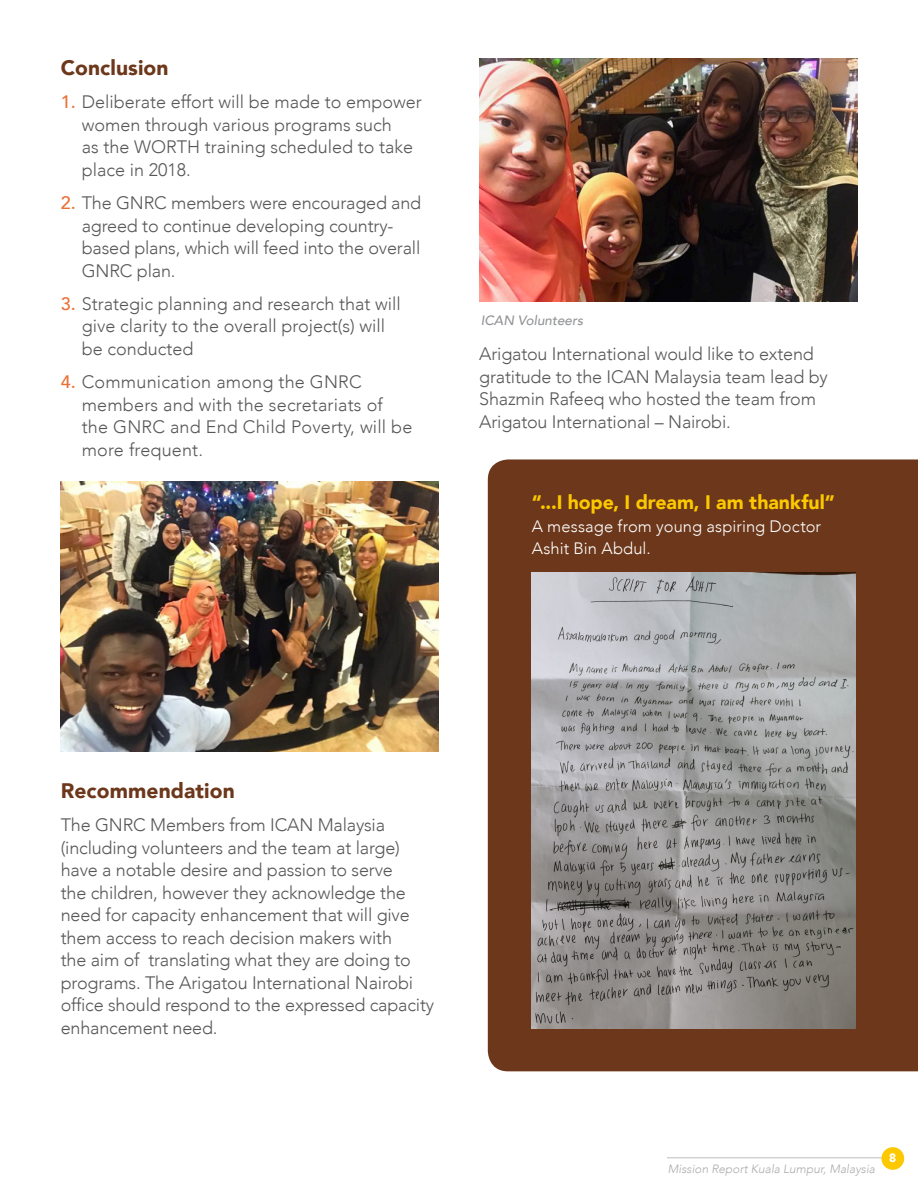
<style>
.page{position:relative;width:918px;height:1188px;background:#fff}
.page>*{position:absolute;margin:0;border:0;box-sizing:border-box;transform-origin:0 0}
.Main_Story_2{font:900 21px "Avenir";letter-spacing:.005em;color:#6c371a}
.Callouts{font:900 19.5px "Avenir";letter-spacing:-.005em;color:#fcc800}
.Main_Story_2-2{font:300 18px/22.5px "Avenir";letter-spacing:-.01em;color:#575757}
.Main_Story_2-3{font:300 18px/22.5px "Avenir";letter-spacing:.01em;color:#575757}
.Callouts-2{font:300 16.5px/22.5px "Avenir";letter-spacing:.005em;color:#fff}
.Main_Story_2-4{font:italic 500 13.5px "Avenir";color:#939598}
.t1{font:italic 300 12px "Avenir";color:#acacac}
.t2{font:900 12px "Avenir";color:#fff}
.s1{font-weight:500;color:#eb7036}
</style>
<div class="page">
<hr style="left:667px;top:1157px;width:236px;height:1px;background:#d2d2d2">
<div style="left:881px;top:1147px;width:23px;height:23px;background:#fcc800;border-radius:50%"></div>
<img style="left:61px;top:481px;width:378px;height:270px">
<img style="left:479px;top:58px;width:378px;height:244px">
<div style="left:488px;top:459px;width:430px;height:612px;background:#6c371a"></div>
<img style="left:532px;top:573px;width:324px;height:456px">
<p class="Main_Story_2" style="left:61px;top:50px;width:109px">Conclusion</p>
<p class="Main_Story_2-2" style="left:82px;top:91px;width:342px;text-indent:-21px"><span class="s1">1.</span> Deliberate effort will be made to empower women through various programs such<br>as the WORTH training scheduled to take place in 2018.</p>
<p class="Main_Story_2-2" style="left:82px;top:192px;width:341px;text-indent:-21px"><span class="s1">2.</span> The GNRC members were encouraged and agreed to continue developing country&shy;based plans, which will feed into the overall GNRC plan.</p>
<p class="Main_Story_2-2" style="left:82px;top:292px;width:321px;text-indent:-21px"><span class="s1">3.</span> Strategic planning and research that will give clarity to the overall project(s) will be conducted</p>
<p class="Main_Story_2-3" style="left:82px;top:371px;width:332px;text-indent:-21px"><span class="s1">4.</span> Communication among the GNRC members and with the secretariats of the GNRC and End Child Poverty, will be more frequent.</p>
<p class="Main_Story_2-4" style="left:481px;top:312px;width:104px">ICAN Volunteers</p>
<p class="Main_Story_2-2" style="left:479px;top:343px;width:350px">Arigatou International would like to extend gratitude to the ICAN Malaysia team lead by Shazmin Rafeeq who hosted the team from Arigatou International – Nairobi.</p>
<p class="Callouts" style="left:532px;top:486px;width:305px">“...I hope, I dream, I am thankful”</p>
<p class="Callouts-2" style="left:532px;top:515px;width:291px">A message from young aspiring Doctor<br>Ashit Bin Abdul.</p>
<p class="Main_Story_2" style="left:61px;top:773px;width:175px">Recommendation</p>
<p class="Main_Story_2-2" style="left:61px;top:814px;width:375px">The GNRC Members from ICAN Malaysia (including volunteers and the team at large) have a notable desire and passion to serve<br>the children, however they acknowledge the need for capacity enhancement that will give them access to reach decision makers with<br>the aim of translating what they are doing to programs. The Arigatou International Nairobi office should respond to the expressed capacity enhancement need.</p>
<p class="t1" style="left:668px;top:1162px;width:209px">Mission Report Kuala Lumpur, Malaysia</p>
<p class="t2" style="left:889px;top:1147px;width:9px">8</p>
</div>
